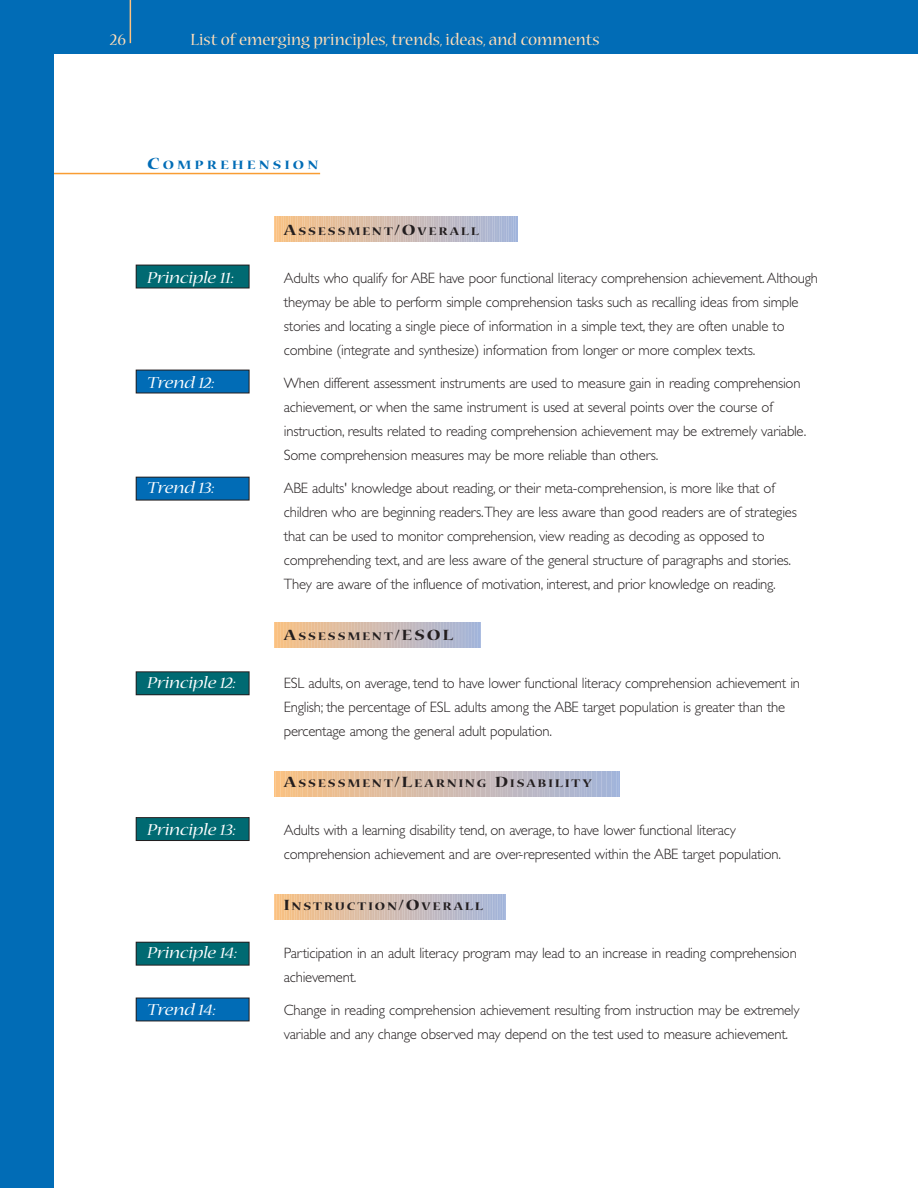
<style>
.page{position:relative;width:918px;height:1188px;background:#fff}
.page>*{position:absolute;margin:0;border:0;box-sizing:border-box;transform-origin:0 0}
.t1{font:18px "Nueva MM It 330 750";letter-spacing:-.015em;color:#fff}
.t2{font:18px "Nueva MM 330 475";color:#ffdeb9}
.t3{font:300 15px/24px "Gill Sans";letter-spacing:-.015em;color:#231e1f}
.t4{font:13.5px "Nueva MM 540 750";letter-spacing:.265em;color:#016cb6}
.t5{font:12.3px "Nueva MM 540 750";letter-spacing:.175em;color:#231e1f}
.s1{font-size:18px}
.s2{font-size:16.5px}
</style>
<div class="page">
<hr style="left:33px;top:173px;width:287px;height:1px;background:#f99d33">
<div style="left:0;top:0;width:918px;height:54px;background:#016cb6"></div>
<hr style="left:130px;top:0;width:1px;height:43px;background:#fdc280">
<div style="left:0;top:0;width:54px;height:1188px;background:#016cb6"></div>
<div style="left:136px;top:265px;width:113px;height:23px;background:#006a72"></div>
<div style="left:136px;top:265px;width:113px;height:23px;border:1px solid #231e1f"></div>
<div style="left:136px;top:370px;width:113px;height:23px;background:#016cb6"></div>
<svg style="left:274px;top:216px;width:244px;height:26px;background:#d1beb3"></svg>
<div style="left:136px;top:998px;width:113px;height:23px;background:#016cb6"></div>
<div style="left:136px;top:942px;width:113px;height:23px;background:#006a72"></div>
<div style="left:136px;top:942px;width:113px;height:23px;border:1px solid #231e1f"></div>
<svg style="left:274px;top:894px;width:232px;height:26px;background:#d2beb3"></svg>
<div style="left:136px;top:672px;width:113px;height:23px;background:#006a72"></div>
<div style="left:136px;top:672px;width:113px;height:23px;border:1px solid #231e1f"></div>
<div style="left:136px;top:818px;width:113px;height:23px;background:#006a72"></div>
<div style="left:136px;top:817px;width:113px;height:24px;border:1px solid #231e1f"></div>
<div style="left:136px;top:477px;width:113px;height:23px;background:#016cb6"></div>
<div style="left:136px;top:477px;width:113px;height:23px;border:1px solid #231e1f"></div>
<svg style="left:274px;top:622px;width:207px;height:26px;background:#d0bcb1"></svg>
<svg style="left:274px;top:771px;width:346px;height:26px;background:#d1bcb1"></svg>
<p class="t2" style="left:110px;top:32px;width:18px">26</p>
<p class="t2" style="left:191px;top:32px;width:411px">List of emerging principles, trends, ideas, and comments</p>
<p class="t4" style="left:147px;top:161px;width:172px"><span class="s1">C</span>OMPREHENSION</p>
<p class="t5" style="left:284px;top:227px;width:197px"><span class="s2">A</span>SSESSMENT<span class="s2">/O</span>VERALL</p>
<p class="t1" style="left:147px;top:266px;width:88px">Principle 11:</p>
<p class="t3" style="left:284px;top:268px;width:536px">Adults who qualify for ABE have poor functional literacy comprehension achievement.Although theymay be able to perform simple comprehension tasks such as recalling ideas from simple stories and locating a single piece of information in a simple text, they are often unable to combine (integrate and synthesize) information from longer or more complex texts.</p>
<p class="t1" style="left:147px;top:371px;width:68px">Trend 12:</p>
<p class="t3" style="left:284px;top:373px;width:524px">When different assessment instruments are used to measure gain in reading comprehension achievement, or when the same instrument is used at several points over the course of instruction, results related to reading comprehension achievement may be extremely variable.<br>Some comprehension measures may be more reliable than others.</p>
<p class="t1" style="left:147px;top:476px;width:68px">Trend 13:</p>
<p class="t3" style="left:284px;top:478px;width:515px">ABE adults' knowledge about reading, or their meta-comprehension, is more like that of children who are beginning readers.They are less aware than good readers are of strategies that can be used to monitor comprehension, view reading as decoding as opposed to comprehending text, and are less aware of the general structure of paragraphs and stories.<br>They are aware of the influence of motivation, interest, and prior knowledge on reading.</p>
<p class="t5" style="left:284px;top:632px;width:171px"><span class="s2">A</span>SSESSMENT<span class="s2">/ESOL</span></p>
<p class="t1" style="left:147px;top:671px;width:90px">Principle 12:</p>
<p class="t3" style="left:284px;top:673px;width:518px">ESL adults, on average, tend to have lower functional literacy comprehension achievement in<br>English; the percentage of ESL adults among the ABE target population is greater than the percentage among the general adult population.</p>
<p class="t5" style="left:284px;top:779px;width:309px"><span class="s2">A</span>SSESSMENT<span class="s2">/L</span>EARNING <span class="s2">D</span>ISABILITY</p>
<p class="t1" style="left:147px;top:818px;width:90px">Principle 13:</p>
<p class="t3" style="left:284px;top:820px;width:499px">Adults with a learning disability tend, on average, to have lower functional literacy comprehension achievement and are over-represented within the ABE target population.</p>
<p class="t5" style="left:284px;top:902px;width:201px"><span class="s2">I</span>NSTRUCTION<span class="s2">/O</span>VERALL</p>
<p class="t1" style="left:147px;top:941px;width:91px">Principle 14:</p>
<p class="t3" style="left:284px;top:943px;width:515px">Participation in an adult literacy program may lead to an increase in reading comprehension achievement.</p>
<p class="t1" style="left:147px;top:998px;width:70px">Trend 14:</p>
<p class="t3" style="left:284px;top:1000px;width:517px">Change in reading comprehension achievement resulting from instruction may be extremely variable and any change observed may depend on the test used to measure achievement.</p>
</div>
